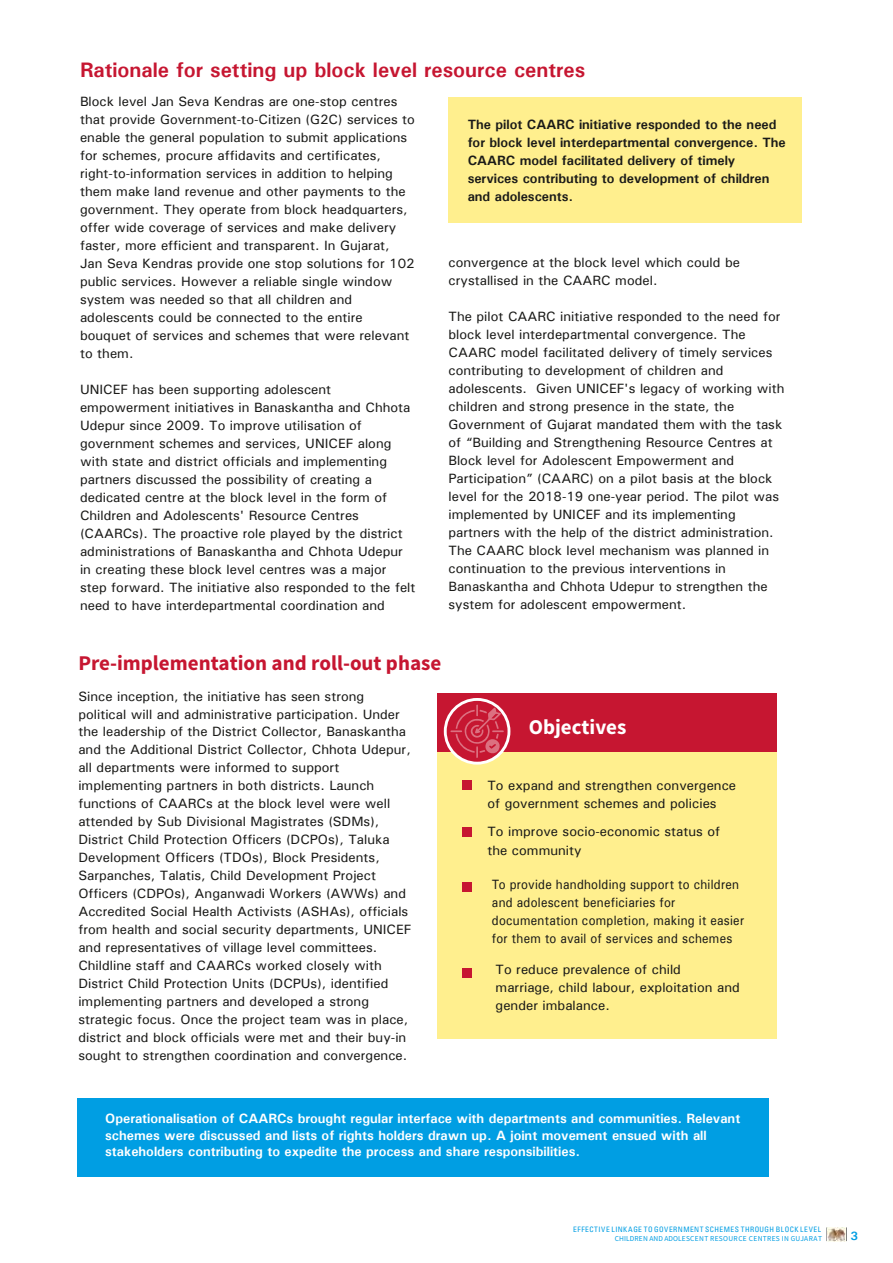
<style>
.page{position:relative;width:893px;height:1263px;background:#fff}
.page>*{position:absolute;margin:0;border:0;box-sizing:border-box;transform-origin:0 0}
.t1{font:700 21px "Univers";color:#c61631}
.t2{font:700 21px "Source Sans Pro";color:#c61631}
.t3{font:700 21px "Source Sans Pro";color:#fff}
.t4{font:13.5px/18px "Univers";color:#1a1a18}
.t5{font:700 13.5px/16.5px "Univers";color:#fff}
.t6{font:700 13.5px/18px "Univers";color:#1a1a18}
.t7{font:13.5px/18px "Univers";letter-spacing:.02em;color:#1a1a18;scale:.89 1}
.t8{font:700 12px "Univers";color:#009ee3}
.t9{font:condensed 7.5px "Univers";letter-spacing:.065em;color:#009ee3}
.t10{font:7.5px "Source Sans Pro";letter-spacing:.03em;color:#009ee3}
</style>
<div class="page">
<svg style="left:846px;top:1227px;width:1px;height:14px"></svg>
<img style="left:827px;top:1227px;width:18px;height:15px">
<div style="left:449px;top:97px;width:353px;height:125px;background:#ffef8e"></div>
<div style="left:437px;top:693px;width:339px;height:61px;background:#c61631"></div>
<div style="left:437px;top:752px;width:339px;height:287px;background:#ffef8e"></div>
<svg style="left:445px;top:699px;width:64px;height:64px"></svg>
<div style="left:444px;top:698px;width:66px;height:67px;border:3px solid #fff;border-radius:50%"></div>
<svg style="left:450px;top:705px;width:54px;height:53px"></svg>
<div style="left:77px;top:1099px;width:692px;height:78px;background:#009ee3"></div>
<div style="left:462px;top:780px;width:9px;height:10px;background:#c61631"></div>
<div style="left:462px;top:827px;width:9px;height:9px;background:#c61631"></div>
<div style="left:462px;top:882px;width:9px;height:10px;background:#c61631"></div>
<div style="left:462px;top:968px;width:9px;height:10px;background:#c61631"></div>
<h1 class="t1" style="left:80px;top:57px;width:507px">Rationale for setting up block level resource centres</h1>
<p class="t4" style="left:80px;top:92px;width:336px">Block level Jan Seva Kendras are one-stop centres that provide Government-to-Citizen (G2C) services to enable the general population to submit applications for schemes, procure affidavits and certificates, right-to-information services in addition to helping them make land revenue and other payments to the government. They operate from block headquarters, offer wide coverage of services and make delivery faster, more efficient and transparent. In Gujarat, Jan Seva Kendras provide one stop solutions for 102 public services. However a reliable single window system was needed so that all children and adolescents could be connected to the entire bouquet of services and schemes that were relevant to them.</p>
<p class="t4" style="left:80px;top:380px;width:337px">UNICEF has been supporting adolescent empowerment initiatives in Banaskantha and Chhota Udepur since 2009. To improve utilisation of government schemes and services, UNICEF along with state and district officials and implementing partners discussed the possibility of creating a dedicated centre at the block level in the form of Children and Adolescents' Resource Centres (CAARCs). The proactive role played by the district administrations of Banaskantha and Chhota Udepur in creating these block level centres was a major step forward. The initiative also responded to the felt need to have interdepartmental coordination and</p>
<p class="t6" style="left:468px;top:115px;width:320px">The pilot CAARC initiative responded to the need for block level interdepartmental convergence. The CAARC model facilitated delivery of timely services contributing to development of children and adolescents.</p>
<p class="t4" style="left:449px;top:254px;width:293px">convergence at the block level which could be crystallised in the CAARC model.</p>
<p class="t4" style="left:449px;top:308px;width:337px">The pilot CAARC initiative responded to the need for block level interdepartmental convergence. The CAARC model facilitated delivery of timely services contributing to development of children and adolescents. Given UNICEF's legacy of working with children and strong presence in the state, the Government of Gujarat mandated them with the task of “Building and Strengthening Resource Centres at Block level for Adolescent Empowerment and Participation” (CAARC) on a pilot basis at the block level for the 2018-19 one-year period. The pilot was implemented by UNICEF and its implementing partners with the help of the district administration.<br>The CAARC block level mechanism was planned in continuation to the previous interventions in Banaskantha and Chhota Udepur to strengthen the system for adolescent empowerment.</p>
<h1 class="t2" style="left:78px;top:650px;width:365px">Pre-implementation and roll-out phase</h1>
<p class="t4" style="left:78px;top:687px;width:334px">Since inception, the initiative has seen strong political will and administrative participation. Under the leadership of the District Collector, Banaskantha and the Additional District Collector, Chhota Udepur, all departments were informed to support implementing partners in both districts. Launch functions of CAARCs at the block level were well attended by Sub Divisional Magistrates (SDMs), District Child Protection Officers (DCPOs), Taluka Development Officers (TDOs), Block Presidents, Sarpanches, Talatis, Child Development Project Officers (CDPOs), Anganwadi Workers (AWWs) and Accredited Social Health Activists (ASHAs), officials from health and social security departments, UNICEF and representatives of village level committees.<br>Childline staff and CAARCs worked closely with District Child Protection Units (DCPUs), identified implementing partners and developed a strong strategic focus. Once the project team was in place, district and block officials were met and their buy-in sought to strengthen coordination and convergence.</p>
<h1 class="t3" style="left:529px;top:714px;width:99px">Objectives</h1>
<p class="t4" style="left:487px;top:776px;width:250px">To expand and strengthen convergence of government schemes and policies</p>
<p class="t4" style="left:487px;top:821px;width:234px;line-height:19.5px">To improve socio-economic status of the community</p>
<p class="t7" style="left:492px;top:875px;width:285px">To provide handholding support to children and adolescent beneficiaries for documentation completion, making it easier for them to avail of services and schemes</p>
<p class="t4" style="left:496px;top:960px;width:246px">To reduce prevalence of child marriage, child labour, exploitation and gender imbalance.</p>
<p class="t5" style="left:105px;top:1110px;width:637px">Operationalisation of CAARCs brought regular interface with departments and communities. Relevant schemes were discussed and lists of rights holders drawn up. A joint movement ensued with all stakeholders contributing to expedite the process and share responsibilities.</p>
<p class="t9" style="left:573px;top:1225px;width:249px">EFFECTIVE LINKAGE TO GOVERNMENT SCHEMES THROUGH BLOCK LEVEL</p>
<p class="t10" style="left:615px;top:1234px;width:209px">CHILDREN AND ADOLESCENT RESOURCE CENTRES IN GUJARAT</p>
<p class="t8" style="left:850px;top:1228px;width:9px">3</p>
</div>
